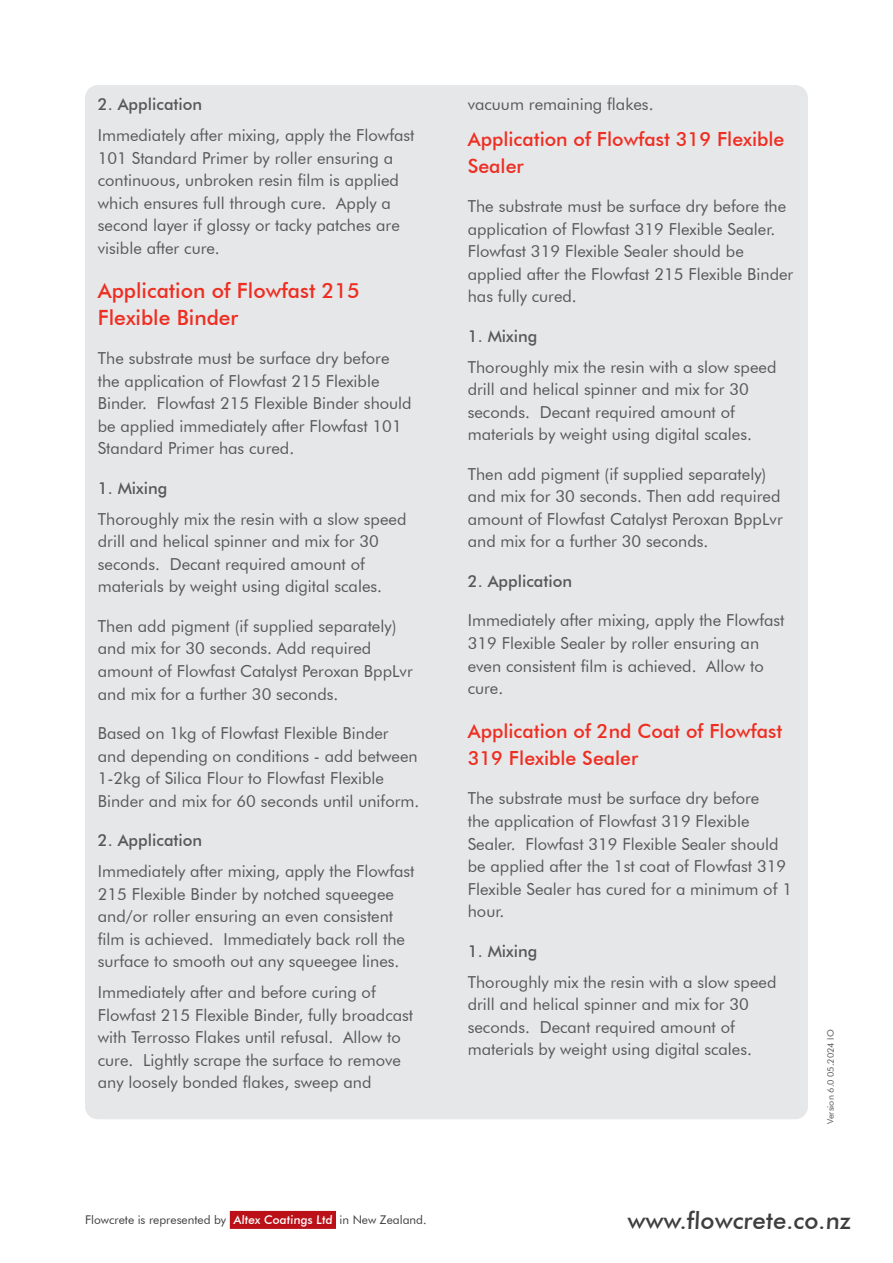
<style>
.page{position:relative;width:893px;height:1263px;background:#fff}
.page>*{position:absolute;margin:0;border:0;box-sizing:border-box;transform-origin:0 0}
.t1{font:500 24px "Futura BT";color:#3e3e3f}
.t2{font:500 21px/27px "Futura BT";color:#ee2e22}
.t3{font:500 19.5px/27px "Futura BT";color:#ee2e22}
.t4{font:16.5px/22.5px "Futura BT";color:#57585a}
.t5{font:500 16.5px "Futura BT";color:#57585a}
.t6{font:12px "Futura BT";color:#3e3e3f}
.t7{font:9px "Futura BT";color:#57585a}
.s1{font-weight:500;color:#fff}
</style>
<div class="page">
<div style="left:85px;top:85px;width:723px;height:1034px;background:#e6e7e9;border-radius:13px"></div>
<div style="left:230px;top:1211px;width:106px;height:18px;background:#bb1018"></div>
<p class="t5" style="left:98px;top:94px;width:106px">2. Application</p>
<p class="t4" style="left:98px;top:124px;width:318px">Immediately after mixing, apply the Flowfast 101 Standard Primer by roller ensuring a continuous, unbroken resin film is applied which ensures full through cure. Apply a second layer if glossy or tacky patches are visible after cure.</p>
<p class="t2" style="left:98px;top:277px;width:264px">Application of Flowfast 215<br>Flexible Binder</p>
<p class="t4" style="left:98px;top:347px;width:315px">The substrate must be surface dry before the application of Flowfast 215 Flexible Binder. Flowfast 215 Flexible Binder should be applied immediately after Flowfast 101<br>Standard Primer has cured.</p>
<p class="t5" style="left:98px;top:478px;width:71px">1. Mixing</p>
<p class="t4" style="left:98px;top:508px;width:310px">Thoroughly mix the resin with a slow speed drill and helical spinner and mix for 30 seconds. Decant required amount of materials by weight using digital scales.</p>
<p class="t4" style="left:98px;top:615px;width:317px">Then add pigment (if supplied separately) and mix for 30 seconds. Add required amount of Flowfast Catalyst Peroxan BppLvr and mix for a further 30 seconds.</p>
<p class="t4" style="left:98px;top:722px;width:323px">Based on 1kg of Flowfast Flexible Binder and depending on conditions - add between 1-2kg of Silica Flour to Flowfast Flexible Binder and mix for 60 seconds until uniform.</p>
<p class="t5" style="left:98px;top:830px;width:106px">2. Application</p>
<p class="t4" style="left:98px;top:860px;width:318px">Immediately after mixing, apply the Flowfast 215 Flexible Binder by notched squeegee and/or roller ensuring an even consistent film is achieved. Immediately back roll the surface to smooth out any squeegee lines.</p>
<p class="t4" style="left:98px;top:981px;width:317px">Immediately after and before curing of Flowfast 215 Flexible Binder, fully broadcast with Terrosso Flakes until refusal. Allow to cure. Lightly scrape the surface to remove any loosely bonded flakes, sweep and</p>
<p class="t4" style="left:468px;top:93px;width:187px">vacuum remaining flakes.</p>
<p class="t3" style="left:468px;top:125px;width:318px">Application of Flowfast 319 Flexible<br>Sealer</p>
<p class="t4" style="left:468px;top:195px;width:327px">The substrate must be surface dry before the application of Flowfast 319 Flexible Sealer.<br>Flowfast 319 Flexible Sealer should be applied after the Flowfast 215 Flexible Binder has fully cured.</p>
<p class="t5" style="left:468px;top:326px;width:71px">1. Mixing</p>
<p class="t4" style="left:468px;top:356px;width:310px">Thoroughly mix the resin with a slow speed drill and helical spinner and mix for 30 seconds. Decant required amount of materials by weight using digital scales.</p>
<p class="t4" style="left:468px;top:463px;width:317px">Then add pigment (if supplied separately) and mix for 30 seconds. Then add required amount of Flowfast Catalyst Peroxan BppLvr and mix for a further 30 seconds.</p>
<p class="t5" style="left:468px;top:571px;width:106px">2. Application</p>
<p class="t4" style="left:468px;top:609px;width:318px">Immediately after mixing, apply the Flowfast 319 Flexible Sealer by roller ensuring an even consistent film is achieved. Allow to cure.</p>
<p class="t3" style="left:468px;top:717px;width:316px">Application of 2nd Coat of Flowfast<br>319 Flexible Sealer</p>
<p class="t4" style="left:468px;top:787px;width:326px">The substrate must be surface dry before<br>the application of Flowfast 319 Flexible Sealer. Flowfast 319 Flexible Sealer should be applied after the 1st coat of Flowfast 319<br>Flexible Sealer has cured for a minimum of 1 hour.</p>
<p class="t5" style="left:468px;top:941px;width:71px">1. Mixing</p>
<p class="t4" style="left:468px;top:970px;width:310px">Thoroughly mix the resin with a slow speed drill and helical spinner and mix for 30 seconds. Decant required amount of materials by weight using digital scales.</p>
<p class="t7" style="left:825px;top:1124px;width:96px;rotate:-90deg">Version 6.0 05.2024 IO</p>
<p class="t6" style="left:85px;top:1213px;width:343px">Flowcrete is represented by <span class="s1">Altex Coatings Ltd</span> in New Zealand.</p>
<h1 class="t1" style="left:627px;top:1206px;width:226px">www.flowcrete.co.nz</h1>
</div>
